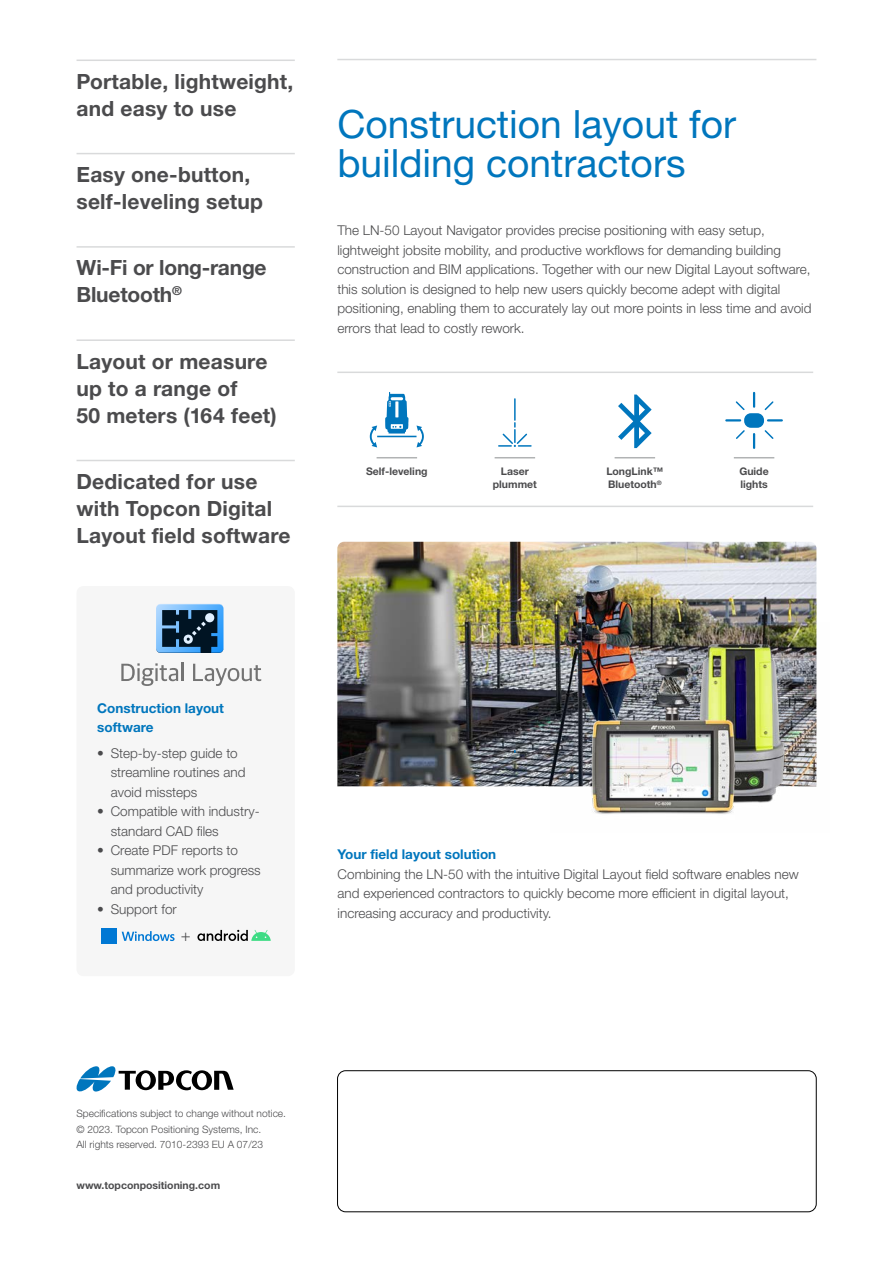
<style>
.page{position:relative;width:893px;height:1263px;background:#fff}
.page>*{position:absolute;margin:0;border:0;box-sizing:border-box;transform-origin:0 0}
.t1{font:39px/39px "Helvetica Neue LT Std";color:#0076bd}
.t2{font:700 21px/27px "Helvetica Neue LTW1 G";letter-spacing:.01em;color:#4b4b4d}
.t3{font:700 21px/27px "Helvetica Neue LTW1 G";letter-spacing:-.01em;color:#4b4b4d}
.t4{font:300 16.5px "Helvetica Neue LT Std";color:#4b4b4d}
.t5{font:300 13.5px/19.5px "Helvetica Neue LT Std";color:#4b4b4d}
.t6{font:300 13.5px/19.5px "Helvetica Neue LTW1 G";color:#4b4b4d}
.t7{font:700 13.5px/19.5px "Helvetica Neue LTW1 G";color:#0076bd}
.t8{font:700 10.5px/12.6px "Helvetica Neue LTW1 G";color:#4b4b4d}
.t9{font:700 10.5px "Helvetica Neue LT Std";color:#4b4b4d}
.t10{font:300 10.2px/15.8px "Helvetica Neue LT Std";color:#4b4b4d}
.s1{font-family:"Helvetica Neue LT Std"}
</style>
<div class="page">
<hr style="left:337px;top:59px;width:479px;height:1px;background:#d9dadb">
<div style="left:337px;top:1070px;width:479px;height:142px;border:1px solid #000;border-radius:8px"></div>
<svg style="left:76px;top:1066px;width:158px;height:25px"></svg>
<hr style="left:77px;top:60px;width:218px;height:1px;background:#d9dadb">
<hr style="left:77px;top:153px;width:218px;height:1px;background:#d9dadb">
<hr style="left:77px;top:246px;width:218px;height:2px;background:#d9dadb">
<hr style="left:77px;top:339px;width:218px;height:2px;background:#d9dadb">
<hr style="left:77px;top:460px;width:218px;height:1px;background:#d9dadb">
<img style="left:337px;top:542px;width:479px;height:244px">
<hr style="left:734px;top:457px;width:40px;height:1px;background:#b1b3b4">
<hr style="left:615px;top:457px;width:40px;height:1px;background:#b1b3b4">
<hr style="left:495px;top:457px;width:40px;height:1px;background:#b1b3b4">
<hr style="left:377px;top:457px;width:40px;height:1px;background:#b1b3b4">
<div style="left:744px;top:413px;width:20px;height:15px;background:#0076bd;border-radius:7px"></div>
<svg style="left:726px;top:419px;width:14px;height:2px"></svg>
<svg style="left:768px;top:419px;width:14px;height:2px"></svg>
<svg style="left:753px;top:434px;width:2px;height:14px"></svg>
<svg style="left:753px;top:393px;width:2px;height:14px"></svg>
<svg style="left:735px;top:401px;width:10px;height:9px"></svg>
<svg style="left:764px;top:430px;width:10px;height:9px"></svg>
<svg style="left:764px;top:401px;width:10px;height:10px"></svg>
<svg style="left:736px;top:430px;width:9px;height:9px"></svg>
<svg style="left:618px;top:395px;width:34px;height:53px"></svg>
<hr style="left:514px;top:399px;width:2px;height:21px;background:#0076bd">
<svg style="left:499px;top:423px;width:32px;height:24px"></svg>
<hr style="left:377px;top:436px;width:39px;height:1px;background:#0076bd">
<svg style="left:416px;top:425px;width:8px;height:22px"></svg>
<svg style="left:370px;top:425px;width:7px;height:22px"></svg>
<svg style="left:385px;top:392px;width:24px;height:41px"></svg>
<hr style="left:337px;top:506px;width:476px;height:1px;background:#d9dadb">
<hr style="left:337px;top:372px;width:476px;height:1px;background:#d9dadb">
<img style="left:550px;top:623px;width:267px;height:191px">
<div style="left:77px;top:586px;width:218px;height:390px;background:#f6f6f6;border-radius:7px"></div>
<svg style="left:121px;top:662px;width:62px;height:24px"></svg>
<svg style="left:193px;top:664px;width:68px;height:22px"></svg>
<svg style="left:156px;top:604px;width:67px;height:49px;background:#366185"></svg>
<svg style="left:197px;top:930px;width:74px;height:11px"></svg>
<svg style="left:122px;top:931px;width:53px;height:10px"></svg>
<div style="left:102px;top:928px;width:7px;height:8px;background:#0078d4"></div>
<div style="left:110px;top:928px;width:7px;height:8px;background:#0078d4"></div>
<div style="left:102px;top:937px;width:7px;height:7px;background:#0078d4"></div>
<div style="left:110px;top:937px;width:7px;height:7px;background:#0078d4"></div>
<h2 class="t2" style="left:77px;top:68px;width:218px">Portable, lightweight, and easy to use</h2>
<h2 class="t2" style="left:77px;top:161px;width:188px">Easy one-button, self-leveling setup</h2>
<h2 class="t3" style="left:77px;top:254px;width:192px">Wi-Fi or long-range<br>Bluetooth<sup>®</sup></h2>
<h2 class="t2" style="left:77px;top:348px;width:202px">Layout or measure up to a range of<br>50 meters (164 feet)</h2>
<h2 class="t2" style="left:77px;top:468px;width:216px">Dedicated for use with Topcon Digital<br>Layout field software</h2>
<h1 class="t1" style="left:337px;top:104px;width:400px">Construction layout for building contractors</h1>
<p class="t5" style="left:337px;top:220px;width:476px">The LN-50 Layout Navigator provides precise positioning with easy setup, lightweight jobsite mobility, and productive workflows for demanding building construction and BIM applications. Together with our new Digital Layout software, this solution is designed to help new users quickly become adept with digital positioning, enabling them to accurately lay out more points in less time and avoid errors that lead to costly rework.</p>
<p class="t8" style="left:366px;top:465px;width:63px">Self-leveling</p>
<p class="t8" style="left:493px;top:465px;width:46px;text-align:center">Laser plummet</p>
<p class="t8" style="left:606px;top:465px;width:58px">LongLink™<br>Bluetooth<sup>®</sup></p>
<p class="t8" style="left:739px;top:465px;width:31px">Guide lights</p>
<p class="t7" style="left:97px;top:698px;width:128px">Construction layout software</p>
<p class="t6" style="left:111px;top:743px;width:136px;text-indent:-14px"><span class="s1">•</span> Step-by-step guide to streamline routines and avoid missteps</p>
<p class="t6" style="left:111px;top:802px;width:150px;text-indent:-14px"><span class="s1">•</span> Compatible with industry&shy;standard CAD files</p>
<p class="t6" style="left:111px;top:841px;width:151px;text-indent:-14px"><span class="s1">•</span> Create PDF reports to summarize work progress and productivity</p>
<p class="t6" style="left:97px;top:899px;width:81px"><span class="s1">•</span> Support for</p>
<p class="t4" style="left:181px;top:925px;width:11px">+</p>
<p class="t7" style="left:338px;top:844px;width:160px">Your field layout solution</p>
<p class="t5" style="left:338px;top:864px;width:463px">Combining the LN-50 with the intuitive Digital Layout field software enables new and experienced contractors to quickly become more efficient in digital layout, increasing accuracy and productivity.</p>
<p class="t10" style="left:77px;top:1105px;width:211px">Specifications subject to change without notice. © 2023. Topcon Positioning Systems, Inc.<br>All rights reserved. 7010-2393 EU A 07/23</p>
<p class="t9" style="left:77px;top:1178px;width:145px">www.topconpositioning.com</p>
</div>
